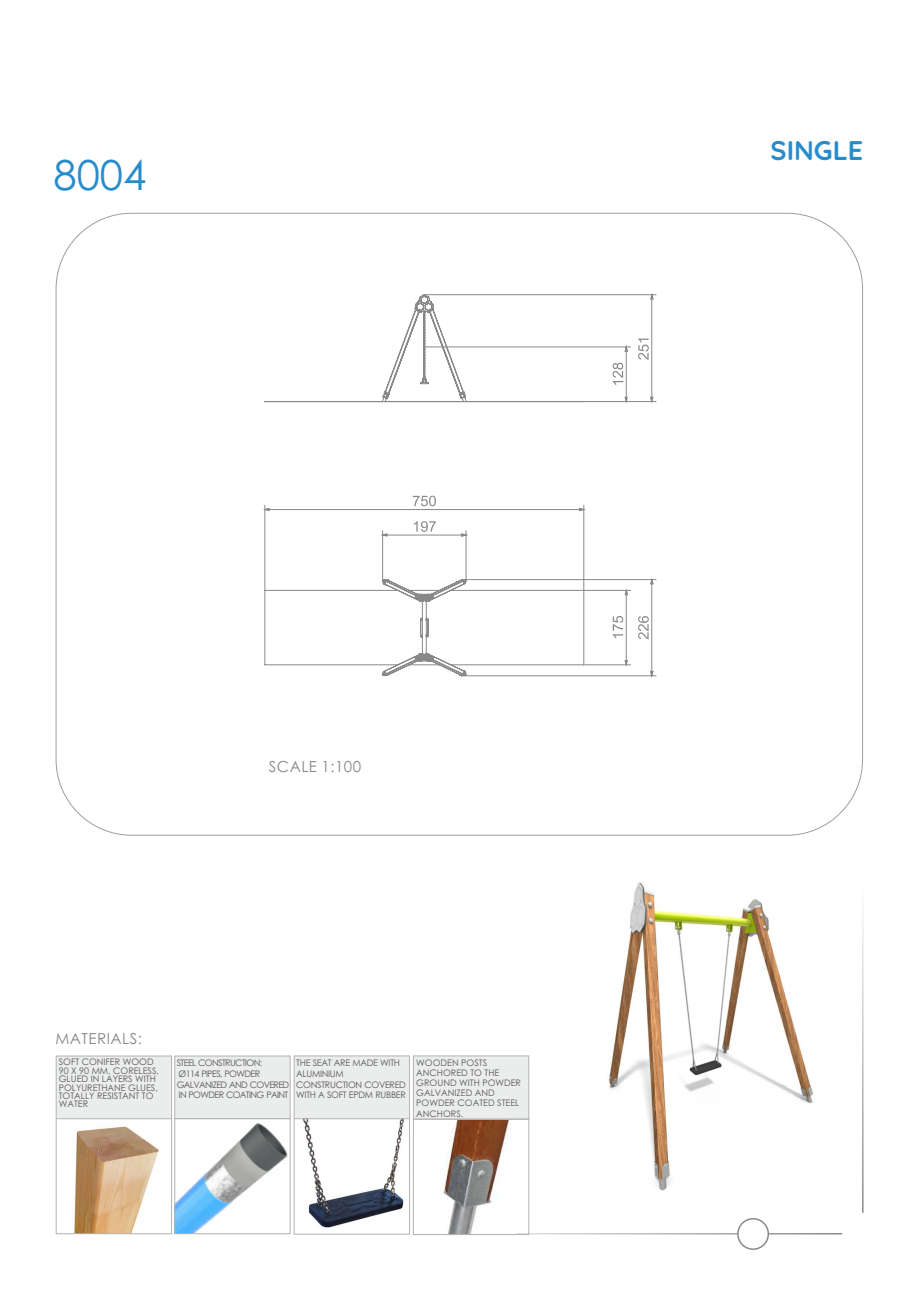
<style>
.page{position:relative;width:920px;height:1290px;background:#fff}
.page>*{position:absolute;margin:0;border:0;box-sizing:border-box;transform-origin:0 0}
.t1{font:41.4px "Century Gothic";color:#278ccc}
.t2{font:700 27px "Quicksand";color:#278ccc}
.t3{font:15.15px "Century Gothic";letter-spacing:.03em;color:#898989}
.t4{font:9px/8.4px "Century Gothic";color:#5b5b5b}
.t5{font:9px/10.6px "Century Gothic";letter-spacing:-.07em;color:#5b5b5b}
.t6{font:9px/10.6px "Century Gothic";letter-spacing:-.03em;color:#5b5b5b}
</style>
<div class="page">
<img style="left:529px;top:882px;width:285px;height:331px">
<hr style="left:409px;top:1233px;width:433px;height:1px;background:#898989">
<hr style="left:862px;top:882px;width:1px;height:331px;background:#898989">
<div style="left:737px;top:1218px;width:32px;height:32px;background:#fefefe;border:2px solid #898989;border-radius:50%"></div>
<div style="left:174px;top:1055px;width:117px;height:64px;background:#ebecec;border:1px solid #b2b3b3"></div>
<div style="left:294px;top:1055px;width:116px;height:64px;background:#ebecec;border:1px solid #b2b3b3"></div>
<div style="left:56px;top:1055px;width:116px;height:64px;background:#ebecec;border:1px solid #b2b3b3"></div>
<hr style="left:264px;top:505px;width:1px;height:85px;background:#898989">
<hr style="left:583px;top:505px;width:1px;height:85px;background:#898989">
<hr style="left:382px;top:531px;width:1px;height:50px;background:#898989">
<hr style="left:466px;top:531px;width:1px;height:50px;background:#898989">
<hr style="left:584px;top:401px;width:72px;height:1px;background:#898989">
<hr style="left:424px;top:294px;width:232px;height:1px;background:#898989">
<hr style="left:424px;top:347px;width:207px;height:1px;background:#898989">
<hr style="left:584px;top:590px;width:47px;height:1px;background:#898989">
<hr style="left:584px;top:664px;width:47px;height:1px;background:#898989">
<hr style="left:463px;top:579px;width:193px;height:1px;background:#898989">
<hr style="left:462px;top:675px;width:194px;height:1px;background:#898989">
<svg style="left:264px;top:496px;width:321px;height:16px"></svg>
<svg style="left:382px;top:521px;width:85px;height:16px"></svg>
<svg style="left:613px;top:294px;width:41px;height:109px"></svg>
<svg style="left:613px;top:578px;width:41px;height:99px"></svg>
<svg style="left:265px;top:294px;width:319px;height:108px"></svg>
<svg style="left:265px;top:579px;width:319px;height:97px"></svg>
<img style="left:74px;top:1126px;width:85px;height:106px">
<div style="left:56px;top:1118px;width:116px;height:116px;border:1px solid #b2b3b3"></div>
<img style="left:176px;top:1123px;width:112px;height:109px">
<div style="left:174px;top:1118px;width:117px;height:116px;border:1px solid #b2b3b3"></div>
<img style="left:303px;top:1120px;width:101px;height:108px">
<div style="left:294px;top:1118px;width:116px;height:116px;border:1px solid #b2b3b3"></div>
<img style="left:443px;top:1121px;width:66px;height:112px">
<div style="left:413px;top:1055px;width:116px;height:64px;background:#ebecec;border:1px solid #b2b3b3"></div>
<div style="left:413px;top:1119px;width:116px;height:116px;border:1px solid #b2b3b3"></div>
<h1 class="t1" style="left:53px;top:158px;width:94px">8004</h1>
<h3 class="t3" style="left:56px;top:1033px;width:88px">MATERIALS:</h3>
<h3 class="t3" style="left:269px;top:761px;width:94px">SCALE 1:100</h3>
<p class="t4" style="left:59px;top:1059px;width:102px">SOFT CONIFER WOOD<br>90 X 90 MM, CORELESS,<br>GLUED IN LAYERS WITH<br>POLYURETHANE GLUES,<br>TOTALLY RESISTANT TO<br>WATER</p>
<p class="t4" style="left:416px;top:1059px;width:106px;line-height:10.1px">WOODEN POSTS<br>ANCHORED TO THE<br>GROUND WITH POWDER<br>GALVANIZED AND<br>POWDER COATED STEEL<br>ANCHORS.</p>
<p class="t5" style="left:177px;top:1058px;width:114px">STEEL CONSTRUCTION:<br>Ø114 PIPES, POWDER<br>GALVANIZED AND COVERED<br>IN POWDER COATING PAINT</p>
<p class="t6" style="left:296px;top:1058px;width:111px">THE SEAT ARE MADE WITH<br>ALUMINIUM<br>CONSTRUCTION COVERED<br>WITH A SOFT EPDM RUBBER</p>
<h2 class="t2" style="left:771px;top:133px;width:94px">SINGLE</h2>
</div>
